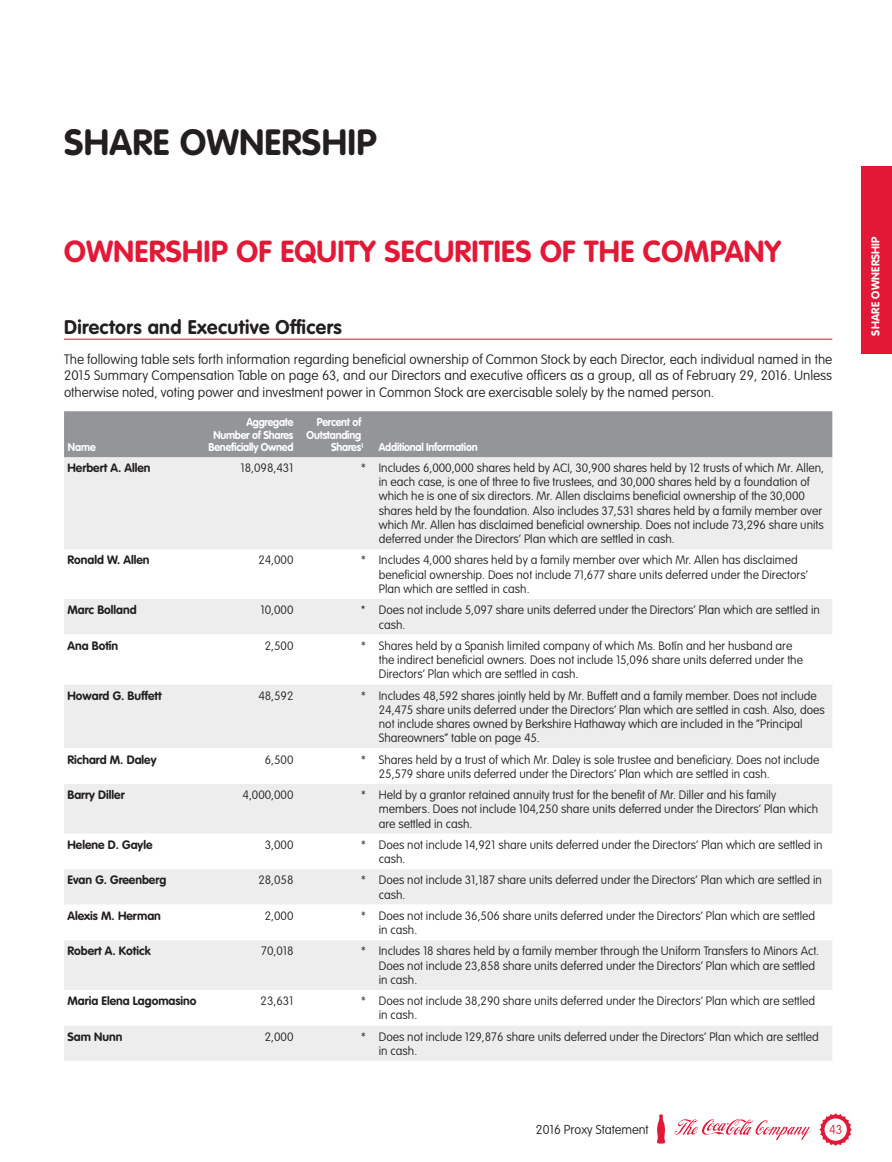
<style>
.page{position:relative;width:892px;height:1162px;background:#fff}
.page>*{position:absolute;margin:0;border:0;box-sizing:border-box;transform-origin:0 0}
.t1{font:700 36px "VAG Rounded Std";letter-spacing:.01em;color:#231f20}
.t2{font:700 30px "VAG Rounded Std";letter-spacing:.01em;color:#e31836}
.t3{font:700 19.5px "VAG Rounded Std";letter-spacing:.02em;color:#231f20}
.t4{font:100 13.5px/16.5px "VAG Rounded Std";color:#231f20;text-align:justify}
.t5{font:100 12.75px "VAG Rounded Std";color:#231f20}
.t6{font:100 12.75px "VAG Rounded Std";color:#e31836;scale:.95 1}
.t7{font:100 12px/14.2px "VAG Rounded Std";color:#231f20}
.t8{font:700 12px "VAG Rounded Std";color:#231f20}
.t9{font:700 11.25px/12.8px "VAG Rounded Std";letter-spacing:-.02em;color:#fff;text-align:right;scale:.94 1}
.t10{font:700 11.25px "VAG Rounded Std";letter-spacing:.02em;color:#fff}
.s1{font-weight:300;font-size:10.5px}
</style>
<div class="page">
<svg style="left:657px;top:1114px;width:8px;height:29px"></svg>
<svg style="left:674px;top:1119px;width:136px;height:20px"></svg>
<svg style="left:819px;top:1113px;width:32px;height:32px"></svg>
<div style="left:824px;top:1118px;width:22px;height:22px;background:#fff;border-radius:50%"></div>
<div style="left:861px;top:166px;width:30px;height:187px;background:#e31836"></div>
<hr style="left:64px;top:338px;width:768px;height:1px;background:#e31836">
<div style="left:64px;top:411px;width:768px;height:46px;background:#939598"></div>
<svg style="left:64px;top:457px;width:768px;height:603px;fill:#ededee"></svg>
<svg style="left:64px;top:634px;width:768px;height:391px;fill:#f1f1f2"></svg>
<h1 class="t1" style="left:64px;top:125px;width:314px">SHARE OWNERSHIP</h1>
<h2 class="t2" style="left:64px;top:237px;width:718px">OWNERSHIP OF EQUITY SECURITIES OF THE COMPANY</h2>
<h3 class="t3" style="left:64px;top:318px;width:279px">Directors and Executive Officers</h3>
<p class="t4" style="left:64px;top:351px;width:769px">The following table sets forth information regarding beneficial ownership of Common Stock by each Director, each individual named in the 2015 Summary Compensation Table on page 63, and our Directors and executive officers as a group, all as of February 29, 2016. Unless otherwise noted, voting power and investment power in Common Stock are exercisable solely by the named person.</p>
<p class="t9" style="left:68px;top:441px;width:31px">Name</p>
<p class="t9" style="left:208px;top:416px;width:92px">Aggregate<br>Number of Shares<br>Beneficially Owned</p>
<p class="t9" style="left:306px;top:416px;width:62px">Percent of<br>Outstanding<br>Shares<sup>1</sup></p>
<p class="t9" style="left:378px;top:441px;width:106px">Additional Information</p>
<p class="t8" style="left:67px;top:462px;width:84px">Herbert A. Allen</p>
<p class="t7" style="left:240px;top:461px;width:54px">18,098,431</p>
<p class="t7" style="left:378px;top:461px;width:446px;text-indent:-18px">* Includes 6,000,000 shares held by ACI, 30,900 shares held by 12 trusts of which Mr. Allen, in each case, is one of three to five trustees, and 30,000 shares held by a foundation of which he is one of six directors. Mr. Allen disclaims beneficial ownership of the 30,000 shares held by the foundation. Also includes 37,531 shares held by a family member over which Mr. Allen has disclaimed beneficial ownership. Does not include 73,296 share units deferred under the Directors’ Plan which are settled in cash.</p>
<p class="t8" style="left:67px;top:554px;width:84px">Ronald W. Allen</p>
<p class="t7" style="left:258px;top:553px;width:37px">24,000</p>
<p class="t7" style="left:378px;top:553px;width:430px;text-indent:-18px">* Includes 4,000 shares held by a family member over which Mr. Allen has disclaimed beneficial ownership. Does not include 71,677 share units deferred under the Directors’<br>Plan which are settled in cash.</p>
<p class="t8" style="left:67px;top:604px;width:71px">Marc Bolland</p>
<p class="t7" style="left:260px;top:603px;width:34px">10,000</p>
<p class="t7" style="left:378px;top:603px;width:442px;text-indent:-18px"><span class="s1">*</span> Does not include 5,097 share units deferred under the Directors’ Plan which are settled in cash.</p>
<p class="t8" style="left:67px;top:639px;width:52px">Ana Botín</p>
<p class="t7" style="left:265px;top:639px;width:30px">2,500</p>
<p class="t7" style="left:378px;top:639px;width:425px;text-indent:-18px">* Shares held by a Spanish limited company of which Ms. Botín and her husband are the indirect beneficial owners. Does not include 15,096 share units deferred under the<br>Directors’ Plan which are settled in cash.</p>
<p class="t8" style="left:67px;top:689px;width:96px">Howard G. Buffett</p>
<p class="t7" style="left:258px;top:688px;width:37px">48,592</p>
<p class="t7" style="left:378px;top:688px;width:447px;text-indent:-18px">* Includes 48,592 shares jointly held by Mr. Buffett and a family member. Does not include 24,475 share units deferred under the Directors’ Plan which are settled in cash. Also, does not include shares owned by Berkshire Hathaway which are included in the “Principal Shareowners” table on page 45.</p>
<p class="t8" style="left:67px;top:753px;width:90px">Richard M. Daley</p>
<p class="t7" style="left:265px;top:752px;width:30px">6,500</p>
<p class="t7" style="left:378px;top:752px;width:442px;text-indent:-18px">* Shares held by a trust of which Mr. Daley is sole trustee and beneficiary. Does not include<br>25,579 share units deferred under the Directors’ Plan which are settled in cash.</p>
<p class="t8" style="left:67px;top:789px;width:59px">Barry Diller</p>
<p class="t7" style="left:242px;top:788px;width:52px">4,000,000</p>
<p class="t7" style="left:378px;top:788px;width:441px;text-indent:-18px">* Held by a grantor retained annuity trust for the benefit of Mr. Diller and his family members. Does not include 104,250 share units deferred under the Directors’ Plan which are settled in cash.</p>
<p class="t8" style="left:67px;top:838px;width:86px">Helene D. Gayle</p>
<p class="t7" style="left:265px;top:838px;width:30px">3,000</p>
<p class="t7" style="left:378px;top:838px;width:445px;text-indent:-18px">* Does not include 14,921 share units deferred under the Directors’ Plan which are settled in cash.</p>
<p class="t8" style="left:67px;top:874px;width:100px">Evan G. Greenberg</p>
<p class="t7" style="left:258px;top:873px;width:37px">28,058</p>
<p class="t7" style="left:378px;top:873px;width:444px;text-indent:-18px">* Does not include 31,187 share units deferred under the Directors’ Plan which are settled in cash.</p>
<p class="t8" style="left:67px;top:909px;width:95px">Alexis M. Herman</p>
<p class="t7" style="left:265px;top:909px;width:30px">2,000</p>
<p class="t7" style="left:378px;top:909px;width:437px;text-indent:-18px">* Does not include 36,506 share units deferred under the Directors’ Plan which are settled in cash.</p>
<p class="t8" style="left:67px;top:945px;width:85px">Robert A. Kotick</p>
<p class="t7" style="left:261px;top:944px;width:34px">70,018</p>
<p class="t7" style="left:378px;top:944px;width:441px;text-indent:-18px">* Includes 18 shares held by a family member through the Uniform Transfers to Minors Act.<br>Does not include 23,858 share units deferred under the Directors’ Plan which are settled in cash.</p>
<p class="t8" style="left:67px;top:994px;width:131px">Maria Elena Lagomasino</p>
<p class="t7" style="left:260px;top:994px;width:34px">23,631</p>
<p class="t7" style="left:378px;top:994px;width:437px;text-indent:-18px">* Does not include 38,290 share units deferred under the Directors’ Plan which are settled in cash.</p>
<p class="t8" style="left:67px;top:1030px;width:57px">Sam Nunn</p>
<p class="t7" style="left:265px;top:1029px;width:30px">2,000</p>
<p class="t7" style="left:378px;top:1029px;width:441px;text-indent:-18px">* Does not include 129,876 share units deferred under the Directors’ Plan which are settled in cash.</p>
<p class="t5" style="left:535px;top:1123px;width:114px">2016 Proxy Statement</p>
<p class="t6" style="left:828px;top:1123px;width:15px">43</p>
<p class="t10" style="left:869px;top:335px;width:101px;rotate:-90deg">SHARE OWNERSHIP</p>
</div>
